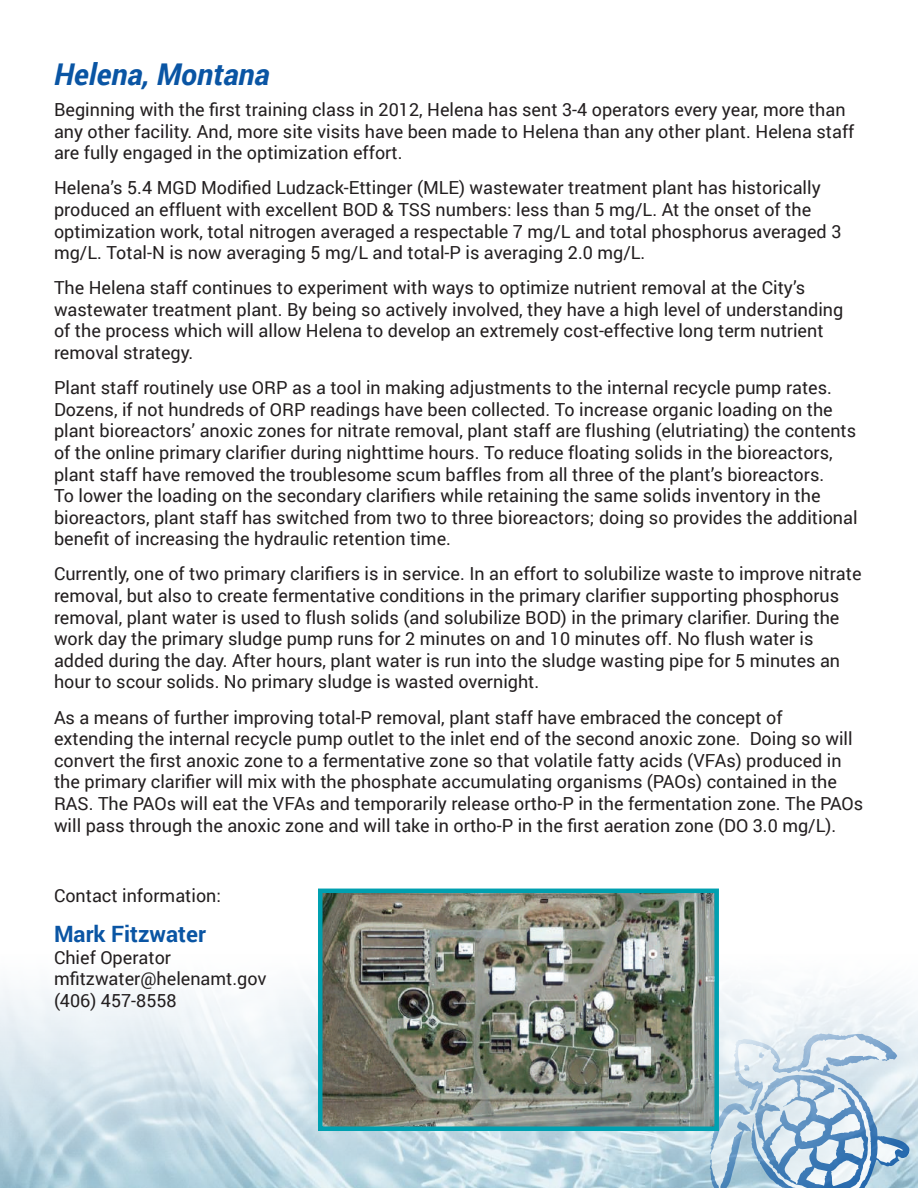
<style>
.page{position:relative;width:918px;height:1188px;background:#fff}
.page>*{position:absolute;margin:0;border:0;box-sizing:border-box;transform-origin:0 0}
.t1{font:italic 700 30px "Roboto";color:#0a55a4}
.t2{font:700 22.5px "Roboto";color:#0a55a4}
.t3{font:18px/21.6px "Roboto";color:#231f20}
</style>
<div class="page">
<img style="left:0;top:888px;width:918px;height:300px">
<svg style="left:709px;top:1032px;width:201px;height:156px;background:#b8cfe2"></svg>
<img style="left:323px;top:894px;width:391px;height:232px">
<div style="left:318px;top:889px;width:401px;height:242px;border:4px solid #00a0b0"></div>
<h1 class="t1" style="left:54px;top:54px;width:217px">Helena, Montana</h1>
<p class="t3" style="left:54px;top:98px;width:802px">Beginning with the first training class in 2012, Helena has sent 3-4 operators every year, more than any other facility. And, more site visits have been made to Helena than any other plant. Helena staff are fully engaged in the optimization effort.</p>
<p class="t3" style="left:54px;top:176px;width:789px">Helena’s 5.4 MGD Modified Ludzack-Ettinger (MLE) wastewater treatment plant has historically produced an effluent with excellent BOD &amp; TSS numbers: less than 5 mg/L. At the onset of the optimization work, total nitrogen averaged a respectable 7 mg/L and total phosphorus averaged 3 mg/L. Total-N is now averaging 5 mg/L and total-P is averaging 2.0 mg/L.</p>
<p class="t3" style="left:54px;top:276px;width:791px">The Helena staff continues to experiment with ways to optimize nutrient removal at the City’s wastewater treatment plant. By being so actively involved, they have a high level of understanding of the process which will allow Helena to develop an extremely cost-effective long term nutrient removal strategy.</p>
<p class="t3" style="left:54px;top:376px;width:805px">Plant staff routinely use ORP as a tool in making adjustments to the internal recycle pump rates.<br>Dozens, if not hundreds of ORP readings have been collected. To increase organic loading on the plant bioreactors’ anoxic zones for nitrate removal, plant staff are flushing (elutriating) the contents of the online primary clarifier during nighttime hours. To reduce floating solids in the bioreactors, plant staff have removed the troublesome scum baffles from all three of the plant’s bioreactors.<br>To lower the loading on the secondary clarifiers while retaining the same solids inventory in the bioreactors, plant staff has switched from two to three bioreactors; doing so provides the additional benefit of increasing the hydraulic retention time.</p>
<p class="t3" style="left:54px;top:563px;width:809px">Currently, one of two primary clarifiers is in service. In an effort to solubilize waste to improve nitrate removal, but also to create fermentative conditions in the primary clarifier supporting phosphorus removal, plant water is used to flush solids (and solubilize BOD) in the primary clarifier. During the work day the primary sludge pump runs for 2 minutes on and 10 minutes off. No flush water is added during the day. After hours, plant water is run into the sludge wasting pipe for 5 minutes an hour to scour solids. No primary sludge is wasted overnight.</p>
<p class="t3" style="left:54px;top:706px;width:811px">As a means of further improving total-P removal, plant staff have embraced the concept of extending the internal recycle pump outlet to the inlet end of the second anoxic zone. Doing so will convert the first anoxic zone to a fermentative zone so that volatile fatty acids (VFAs) produced in the primary clarifier will mix with the phosphate accumulating organisms (PAOs) contained in the RAS. The PAOs will eat the VFAs and temporarily release ortho-P in the fermentation zone. The PAOs will pass through the anoxic zone and will take in ortho-P in the first aeration zone (DO 3.0 mg/L).</p>
<p class="t3" style="left:54px;top:884px;width:168px">Contact information:</p>
<p class="t2" style="left:54px;top:918px;width:153px">Mark Fitzwater</p>
<p class="t3" style="left:54px;top:946px;width:214px">Chief Operator mfitzwater@helenamt.gov (406) 457-8558</p>
</div>
